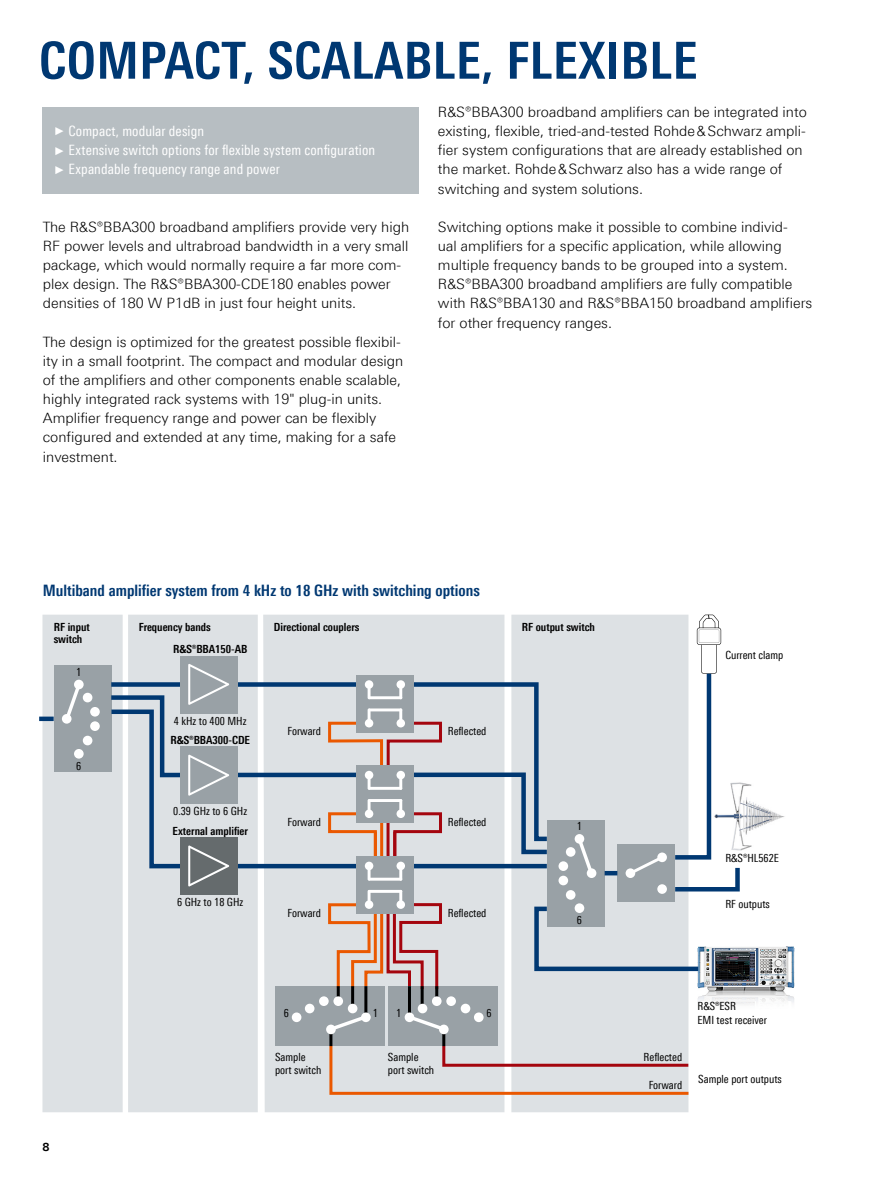
<style>
.page{position:relative;width:893px;height:1191px;background:#fff}
.page>*{position:absolute;margin:0;border:0;box-sizing:border-box;transform-origin:0 0}
.Seiten_Headline_34Pt_blau_IVZ{font:700 51px "Linotype Univers 620 Cn";letter-spacing:.01em;color:#003872}
.Grafik_Tabelle_Überschrift{font:700 15.75px "Linotype Univers 620 Cn";color:#003872}
.Haupttext{font:300 14.25px/19.2px "Linotype Univers 330";color:#000}
.t1{font:14.25px "Linotype Univers 420 Cn";letter-spacing:.01em;color:#fff}
.t2{font:11.25px/13.5px "Linotype Univers 420 Cn";color:#000}
.t3{font:700 11.25px/12px "Linotype Univers 620 Cn";color:#000}
.t4{font:700 11.25px "Linotype Univers 630";color:#000}
.s1{font-family:"Arial Narrow";font-size:11.4px}
</style>
<div class="page">
<div style="left:263px;top:614px;width:241px;height:498px;background:#dde1e4"></div>
<div style="left:42px;top:614px;width:81px;height:498px;background:#dde1e4"></div>
<div style="left:128px;top:614px;width:130px;height:498px;background:#dde1e4"></div>
<div style="left:511px;top:614px;width:177px;height:498px;background:#dde1e4"></div>
<img style="left:742px;top:783px;width:43px;height:67px">
<img style="left:697px;top:946px;width:97px;height:59px">
<div style="left:275px;top:986px;width:110px;height:60px;background:#99a1a6"></div>
<div style="left:388px;top:986px;width:110px;height:60px;background:#99a1a6"></div>
<div style="left:54px;top:665px;width:57px;height:107px;background:#99a1a6"></div>
<div style="left:90px;top:707px;width:10px;height:9px;background:#fff;border-radius:50%"></div>
<div style="left:62px;top:714px;width:10px;height:9px;background:#fff;border-radius:50%"></div>
<div style="left:90px;top:721px;width:10px;height:10px;background:#fff;border-radius:50%"></div>
<svg style="left:65px;top:686px;width:15px;height:36px"></svg>
<div style="left:83px;top:693px;width:9px;height:9px;background:#fff;border-radius:50%"></div>
<div style="left:83px;top:735px;width:9px;height:10px;background:#fff;border-radius:50%"></div>
<div style="left:74px;top:679px;width:10px;height:10px;background:#fff;border-radius:50%"></div>
<div style="left:74px;top:749px;width:10px;height:9px;background:#fff;border-radius:50%"></div>
<svg style="left:111px;top:680px;width:428px;height:13px"></svg>
<svg style="left:111px;top:693px;width:428px;height:14px"></svg>
<div style="left:180px;top:655px;width:58px;height:58px;background:#99a1a6"></div>
<svg style="left:188px;top:664px;width:41px;height:41px"></svg>
<svg style="left:111px;top:707px;width:436px;height:163px"></svg>
<div style="left:180px;top:837px;width:58px;height:58px;background:#656b6d"></div>
<svg style="left:188px;top:845px;width:41px;height:41px"></svg>
<div style="left:547px;top:820px;width:58px;height:107px;background:#99a1a6"></div>
<div style="left:558px;top:861px;width:10px;height:10px;background:#fff;border-radius:50%"></div>
<div style="left:587px;top:868px;width:9px;height:10px;background:#fff;border-radius:50%"></div>
<div style="left:558px;top:875px;width:10px;height:10px;background:#fff;border-radius:50%"></div>
<svg style="left:578px;top:839px;width:16px;height:38px"></svg>
<div style="left:566px;top:847px;width:9px;height:9px;background:#fff;border-radius:50%"></div>
<div style="left:566px;top:890px;width:9px;height:9px;background:#fff;border-radius:50%"></div>
<div style="left:575px;top:834px;width:9px;height:9px;background:#fff;border-radius:50%"></div>
<div style="left:575px;top:903px;width:9px;height:10px;background:#d0d3d6;border-radius:50%"></div>
<hr style="left:421px;top:986px;width:3px;height:22px;background:#000">
<hr style="left:408px;top:986px;width:3px;height:30px;background:#000">
<hr style="left:351px;top:986px;width:3px;height:22px;background:#000">
<hr style="left:364px;top:986px;width:3px;height:31px;background:#000">
<svg style="left:534px;top:904px;width:169px;height:69px"></svg>
<div style="left:617px;top:844px;width:58px;height:58px;background:#99a1a6"></div>
<div style="left:657px;top:884px;width:10px;height:10px;background:#fff;border-radius:50%"></div>
<div style="left:626px;top:868px;width:9px;height:10px;background:#fff;border-radius:50%"></div>
<svg style="left:657px;top:852px;width:10px;height:10px"></svg>
<svg style="left:629px;top:855px;width:35px;height:19px"></svg>
<hr style="left:605px;top:871px;width:12px;height:4px;background:#003872">
<svg style="left:671px;top:614px;width:71px;height:279px"></svg>
<div style="left:39px;top:716px;width:15px;height:5px;background:#003872"></div>
<div style="left:319px;top:996px;width:10px;height:10px;background:#fff;border-radius:50%"></div>
<div style="left:333px;top:996px;width:10px;height:10px;background:#fff;border-radius:50%"></div>
<div style="left:305px;top:1003px;width:9px;height:10px;background:#fff;border-radius:50%"></div>
<div style="left:348px;top:1003px;width:9px;height:10px;background:#fff;border-radius:50%"></div>
<div style="left:292px;top:1012px;width:9px;height:10px;background:#fff;border-radius:50%"></div>
<svg style="left:361px;top:1012px;width:10px;height:10px"></svg>
<div style="left:432px;top:996px;width:10px;height:10px;background:#fff;border-radius:50%"></div>
<div style="left:446px;top:996px;width:10px;height:10px;background:#fff;border-radius:50%"></div>
<svg style="left:327px;top:1016px;width:362px;height:80px"></svg>
<div style="left:418px;top:1003px;width:9px;height:10px;background:#fff;border-radius:50%"></div>
<div style="left:461px;top:1003px;width:9px;height:10px;background:#fff;border-radius:50%"></div>
<div style="left:405px;top:1012px;width:9px;height:10px;background:#fff;border-radius:50%"></div>
<div style="left:474px;top:1012px;width:10px;height:10px;background:#fff;border-radius:50%"></div>
<div style="left:356px;top:765px;width:58px;height:58px;background:#99a1a6"></div>
<svg style="left:368px;top:777px;width:34px;height:13px"></svg>
<div style="left:365px;top:771px;width:8px;height:8px;background:#fff;border-radius:50%"></div>
<div style="left:396px;top:771px;width:9px;height:8px;background:#fff;border-radius:50%"></div>
<svg style="left:327px;top:799px;width:116px;height:198px;background:#c7b7b5"></svg>
<div style="left:365px;top:809px;width:8px;height:9px;background:#fff;border-radius:50%"></div>
<div style="left:396px;top:809px;width:9px;height:9px;background:#fff;border-radius:50%"></div>
<div style="left:356px;top:674px;width:58px;height:58px;background:#99a1a6"></div>
<svg style="left:368px;top:687px;width:34px;height:12px"></svg>
<div style="left:365px;top:680px;width:8px;height:9px;background:#fff;border-radius:50%"></div>
<div style="left:396px;top:680px;width:9px;height:9px;background:#fff;border-radius:50%"></div>
<svg style="left:327px;top:708px;width:116px;height:62px"></svg>
<div style="left:365px;top:719px;width:8px;height:8px;background:#fff;border-radius:50%"></div>
<div style="left:396px;top:719px;width:9px;height:8px;background:#fff;border-radius:50%"></div>
<div style="left:43px;top:107px;width:376px;height:86px;background:#b7bec2"></div>
<p class="Seiten_Headline_34Pt_blau_IVZ" style="left:39px;top:30px;width:660px">COMPACT, SCALABLE, FLEXIBLE</p>
<p class="t1" style="left:56px;top:123px;width:150px"><span class="s1">►</span>Compact, modular design</p>
<p class="t1" style="left:56px;top:142px;width:321px"><span class="s1">►</span>Extensive switch options for flexible system configuration</p>
<p class="t1" style="left:56px;top:161px;width:226px"><span class="s1">►</span>Expandable frequency range and power</p>
<p class="Haupttext" style="left:43px;top:217px;width:368px">The R&amp;S®BBA300 broadband amplifiers provide very high RF power levels and ultrabroad bandwidth in a very small package, which would normally require a far more com&shy;plex design. The R&amp;S®BBA300-CDE180 enables power densities of 180 W P1dB in just four height units.</p>
<p class="Haupttext" style="left:43px;top:332px;width:362px">The design is optimized for the greatest possible flexibil&shy;ity in a small footprint. The compact and modular design of the amplifiers and other components enable scalable, highly integrated rack systems with 19" plug-in units.<br>Amplifier frequency range and power can be flexibly configured and extended at any time, making for a safe investment.</p>
<p class="Haupttext" style="left:438px;top:102px;width:370px">R&amp;S®BBA300 broadband amplifiers can be integrated into existing, flexible, tried-and-tested Rohde&amp;Schwarz ampli&shy;fier system configurations that are already established on the market. Rohde&amp;Schwarz also has a wide range of switching and system solutions.</p>
<p class="Haupttext" style="left:438px;top:217px;width:376px">Switching options make it possible to combine individ-<br>ual amplifiers for a specific application, while allowing multiple frequency bands to be grouped into a system.<br>R&amp;S®BBA300 broadband amplifiers are fully compatible with R&amp;S®BBA130 and R&amp;S®BBA150 broadband amplifiers for other frequency ranges.</p>
<p class="Grafik_Tabelle_Überschrift" style="left:43px;top:580px;width:438px">Multiband amplifier system from 4 kHz to 18 GHz with switching options</p>
<p class="t3" style="left:54px;top:621px;width:38px">RF input switch</p>
<p class="t3" style="left:139px;top:621px;width:74px">Frequency bands</p>
<p class="t3" style="left:274px;top:621px;width:87px">Directional couplers</p>
<p class="t3" style="left:522px;top:621px;width:75px">RF output switch</p>
<p class="t3" style="left:173px;top:643px;width:76px">¸BBA150-AB</p>
<p class="t2" style="left:76px;top:665px;width:7px">1</p>
<p class="t2" style="left:76px;top:759px;width:7px">6</p>
<p class="t4" style="left:43px;top:1139px;width:9px">8</p>
<p class="t2" style="left:174px;top:713px;width:74px">4 kHz to 400 MHz</p>
<p class="t3" style="left:171px;top:733px;width:81px">¸BBA300-CDE</p>
<p class="t2" style="left:173px;top:804px;width:75px">0.39 GHz to 6 GHz</p>
<p class="t3" style="left:173px;top:824px;width:77px">External amplifier</p>
<p class="t2" style="left:177px;top:895px;width:68px">6 GHz to 18 GHz</p>
<p class="t2" style="left:288px;top:724px;width:35px">Forward</p>
<p class="t2" style="left:448px;top:724px;width:40px">Reflected</p>
<p class="t2" style="left:288px;top:815px;width:35px">Forward</p>
<p class="t2" style="left:448px;top:815px;width:40px">Reflected</p>
<p class="t2" style="left:288px;top:905px;width:35px">Forward</p>
<p class="t2" style="left:448px;top:905px;width:40px">Reflected</p>
<p class="t2" style="left:284px;top:1006px;width:7px">6</p>
<p class="t2" style="left:373px;top:1006px;width:7px">1</p>
<p class="t2" style="left:396px;top:1006px;width:7px">1</p>
<p class="t2" style="left:486px;top:1006px;width:7px">6</p>
<p class="t2" style="left:275px;top:1050px;width:48px">Sample port switch</p>
<p class="t2" style="left:388px;top:1050px;width:48px">Sample port switch</p>
<p class="t2" style="left:577px;top:819px;width:7px">1</p>
<p class="t2" style="left:577px;top:912px;width:7px">6</p>
<p class="t2" style="left:725px;top:647px;width:60px">Current clamp</p>
<p class="t2" style="left:725px;top:851px;width:55px">R&amp;S®HL562E</p>
<p class="t2" style="left:725px;top:897px;width:46px">RF outputs</p>
<p class="t2" style="left:644px;top:1049px;width:40px">Reflected</p>
<p class="t2" style="left:649px;top:1078px;width:35px">Forward</p>
<p class="t2" style="left:697px;top:998px;width:71px;line-height:14.2px">¸ESR<br>EMI test receiver</p>
<p class="t2" style="left:698px;top:1072px;width:85px">Sample port outputs</p>
</div>
